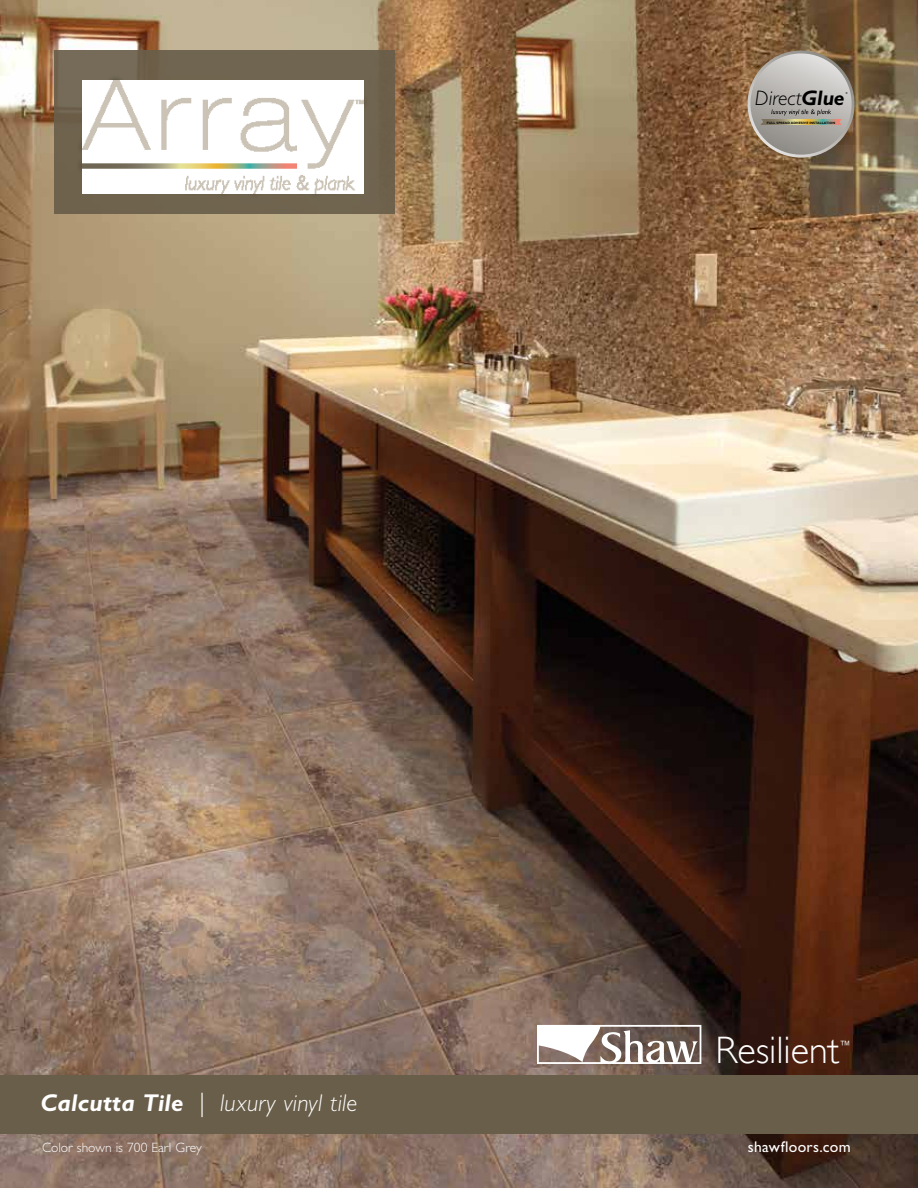
<style>
.page{position:relative;width:918px;height:1188px;background:#fff}
.page>*{position:absolute;margin:0;border:0;box-sizing:border-box;transform-origin:0 0}
.t1{font:300 38.25px "Gill Sans";color:#fff}
.t2{font:italic 300 24.3px "Gill Sans Std";letter-spacing:.01em;color:#fff}
.t3{font:italic 300 21px "Gill Sans Std";color:#000}
.t4{font:15.6px "Gill Sans Std";letter-spacing:.015em;color:#fff}
.t5{font:300 13.5px "Gill Sans Std";color:#fff}
.t6{font:300 12px "Gill Sans";color:#fff}
.t7{font:700 3.3px "Gill Sans Std";color:#000}
.s1{font-weight:700}
</style>
<div class="page">
<img style="left:0;top:0;width:918px;height:1188px">
<div style="left:0;top:1075px;width:918px;height:59px;background:#695e4a"></div>
<svg style="left:537px;top:1025px;width:164px;height:39px"></svg>
<svg style="left:741px;top:47px;width:120px;height:111px;background:#a49788"></svg>
<div style="left:54px;top:51px;width:340px;height:163px;background:#70644f"></div>
<div style="left:76px;top:74px;width:293px;height:126px;background:#000;opacity:.5"></div>
<img style="left:82px;top:81px;width:281px;height:113px">
<h3 class="t3" style="left:755px;top:86px;width:91px">Direct<span class="s1">Glue</span></h3>
<p class="t7" style="left:767px;top:121px;width:70px">FULL SPREAD ADHESIVE INSTALLATION</p>
<h2 class="t2" style="left:40px;top:1089px;width:318px"><span class="s1">Calcutta Tile</span> | luxury vinyl tile</h2>
<h3 class="t5" style="left:42px;top:1140px;width:161px">Color shown is 700 Earl Grey</h3>
<h1 class="t1" style="left:715px;top:1028px;width:125px">Resilient</h1>
<h3 class="t6" style="left:839px;top:1038px;width:13px">™</h3>
<h3 class="t4" style="left:748px;top:1138px;width:104px">shawfloors.com</h3>
</div>
